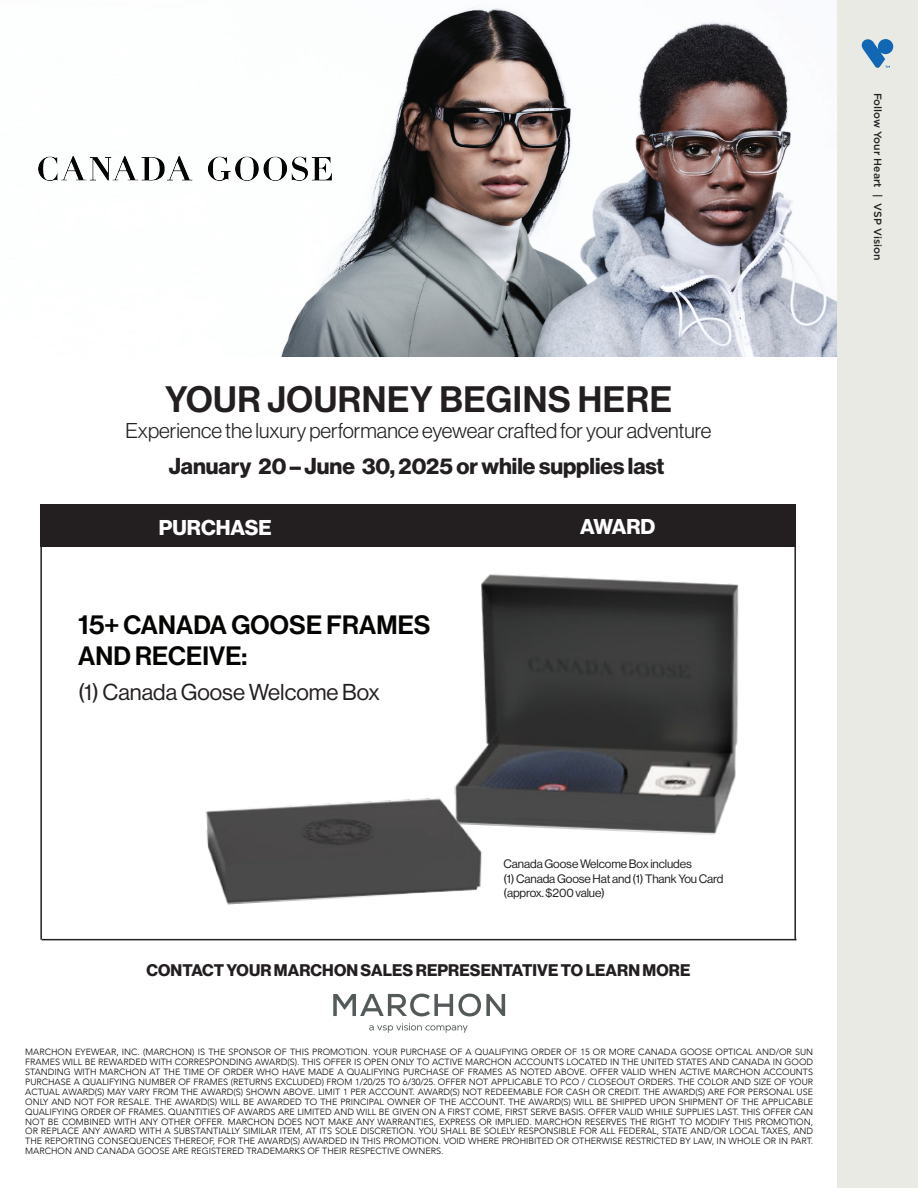
<style>
.page{position:relative;width:918px;height:1188px;background:#fff}
.page>*{position:absolute;margin:0;border:0;box-sizing:border-box;transform-origin:0 0}
.t1{font:36px "N Haas Grotesk DS Std 65 Md";letter-spacing:.015em;color:#231f20}
.t2{font:25.95px/30.9px "N Haas Grotesk DS Std 65 Md";letter-spacing:.005em;color:#040503}
.t3{font:22.5px "N Haas Grotesk DS Std 75 Bd";color:#231f20}
.t4{font:22.5px "N Haas Grotesk DS Std 55 Rg";color:#231f20}
.t5{font:21px "N Haas Grotesk DS Std 45 Lt";color:#231f20}
.t6{font:21px "N Haas Grotesk DS Std 75 Bd";color:#fff}
.t7{font:16.5px "N Haas Grotesk DS Std 75 Bd";letter-spacing:.005em;color:#231f20}
.t8{font:12px/14.4px "N Haas Grotesk DS Std 55 Rg";letter-spacing:-.01em;color:#231f20}
.t9{font:500 10.5px "Gotham";color:#231f20}
.t10{font:300 9px/9.9px "Avenir";color:#040503;text-align:justify}
</style>
<div class="page">
<img style="left:38px;top:7px;width:799px;height:349px">
<div style="left:837px;top:0;width:81px;height:1188px;background:#eaeae4"></div>
<svg style="left:862px;top:39px;width:31px;height:29px"></svg>
<hr style="left:794px;top:519px;width:2px;height:421px;background:#231f20">
<hr style="left:40px;top:519px;width:2px;height:421px;background:#231f20">
<hr style="left:42px;top:939px;width:754px;height:1px;background:#231f20">
<div style="left:40px;top:504px;width:756px;height:42px;background:#231f20"></div>
<svg style="left:333px;top:994px;width:172px;height:22px"></svg>
<svg style="left:369px;top:1023px;width:99px;height:10px"></svg>
<img style="left:39px;top:157px;width:292px;height:24px">
<img style="left:454px;top:573px;width:285px;height:262px">
<img style="left:206px;top:795px;width:279px;height:110px">
<h1 class="t1" style="left:165px;top:378px;width:508px">YOUR JOURNEY BEGINS HERE</h1>
<h3 class="t5" style="left:125px;top:419px;width:588px">Experience the luxury performance eyewear crafted for your adventure</h3>
<h3 class="t3" style="left:169px;top:453px;width:497px">January 20 – June 30, 2025 or while supplies last</h3>
<h3 class="t6" style="left:159px;top:516px;width:114px">PURCHASE</h3>
<h2 class="t2" style="left:78px;top:610px;width:354px">15+ CANADA GOOSE FRAMES<br>AND RECEIVE:</h2>
<h3 class="t4" style="left:78px;top:679px;width:303px">(1) Canada Goose Welcome Box</h3>
<h3 class="t6" style="left:580px;top:515px;width:77px">AWARD</h3>
<p class="t9" style="left:885px;top:93px;width:169px;rotate:90deg">Follow Your Heart | VSP Vision</p>
<h3 class="t8" style="left:504px;top:857px;width:222px">Canada Goose Welcome Box includes<br>(1) Canada Goose Hat and (1) Thank You Card (approx. $200 value)</h3>
<h3 class="t7" style="left:147px;top:960px;width:545px">CONTACT YOUR MARCHON SALES REPRESENTATIVE TO LEARN MORE</h3>
<p class="t10" style="left:25px;top:1047px;width:790px">MARCHON EYEWEAR, INC. (MARCHON) IS THE SPONSOR OF THIS PROMOTION. YOUR PURCHASE OF A QUALIFYING ORDER OF 15 OR MORE CANADA GOOSE OPTICAL AND/OR SUN FRAMES WILL BE REWARDED WITH CORRESPONDING AWARD(S). THIS OFFER IS OPEN ONLY TO ACTIVE MARCHON ACCOUNTS LOCATED IN THE UNITED STATES AND CANADA IN GOOD STANDING WITH MARCHON AT THE TIME OF ORDER WHO HAVE MADE A QUALIFYING PURCHASE OF FRAMES AS NOTED ABOVE. OFFER VALID WHEN ACTIVE MARCHON ACCOUNTS PURCHASE A QUALIFYING NUMBER OF FRAMES (RETURNS EXCLUDED) FROM 1/20/25 TO 6/30/25. OFFER NOT APPLICABLE TO PCO / CLOSEOUT ORDERS. THE COLOR AND SIZE OF YOUR ACTUAL AWARD(S) MAY VARY FROM THE AWARD(S) SHOWN ABOVE. LIMIT 1 PER ACCOUNT. AWARD(S) NOT REDEEMABLE FOR CASH OR CREDIT. THE AWARD(S) ARE FOR PERSONAL USE ONLY AND NOT FOR RESALE. THE AWARD(S) WILL BE AWARDED TO THE PRINCIPAL OWNER OF THE ACCOUNT. THE AWARD(S) WILL BE SHIPPED UPON SHIPMENT OF THE APPLICABLE QUALIFYING ORDER OF FRAMES. QUANTITIES OF AWARDS ARE LIMITED AND WILL BE GIVEN ON A FIRST COME, FIRST SERVE BASIS. OFFER VALID WHILE SUPPLIES LAST. THIS OFFER CAN NOT BE COMBINED WITH ANY OTHER OFFER. MARCHON DOES NOT MAKE ANY WARRANTIES, EXPRESS OR IMPLIED. MARCHON RESERVES THE RIGHT TO MODIFY THIS PROMOTION, OR REPLACE ANY AWARD WITH A SUBSTANTIALLY SIMILAR ITEM, AT ITS SOLE DISCRETION. YOU SHALL BE SOLELY RESPONSIBLE FOR ALL FEDERAL, STATE AND/OR LOCAL TAXES, AND THE REPORTING CONSEQUENCES THEREOF, FOR THE AWARD(S) AWARDED IN THIS PROMOTION. VOID WHERE PROHIBITED OR OTHERWISE RESTRICTED BY LAW, IN WHOLE OR IN PART.<br>MARCHON AND CANADA GOOSE ARE REGISTERED TRADEMARKS OF THEIR RESPECTIVE OWNERS.</p>
</div>
